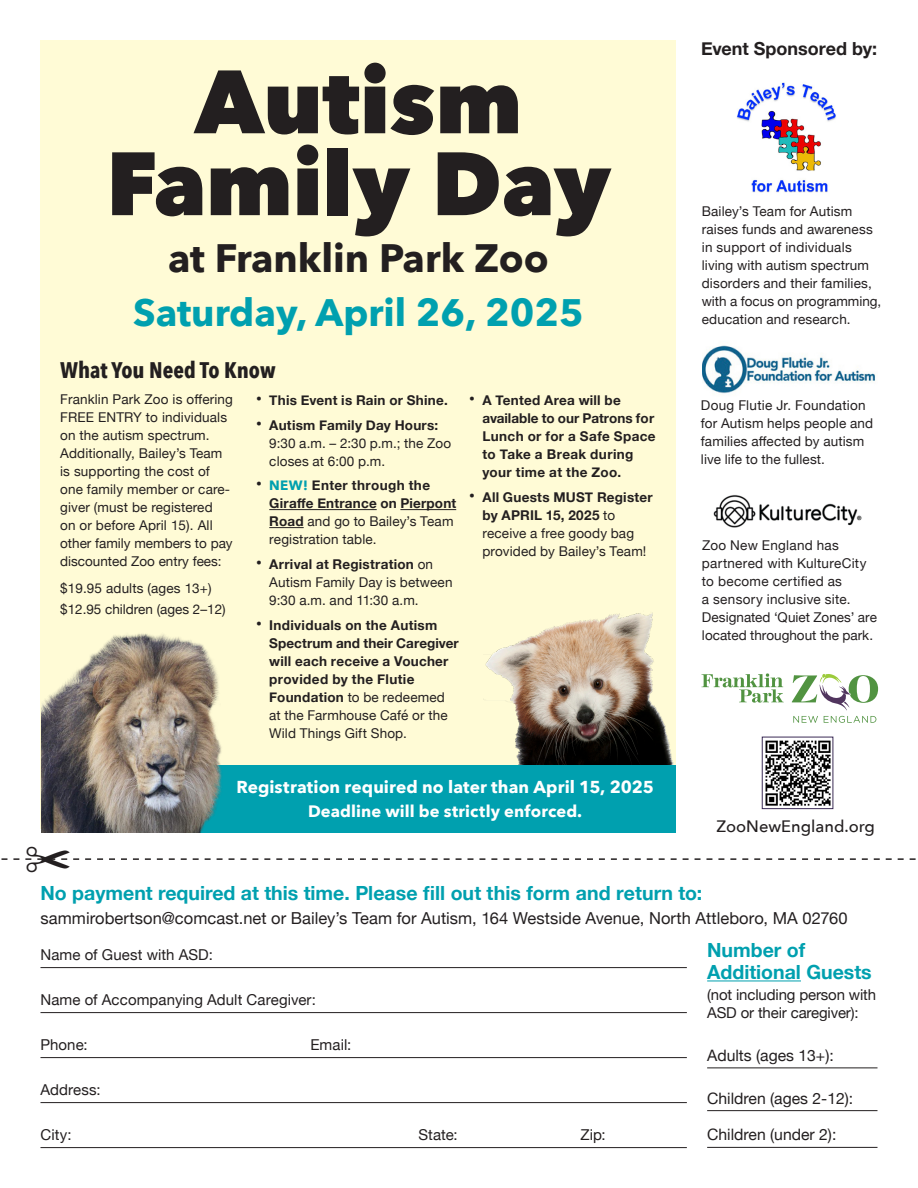
<style>
.page{position:relative;width:918px;height:1188px;background:#fff}
.page>*{position:absolute;margin:0;border:0;box-sizing:border-box;transform-origin:0 0}
.t1{font:800 88.8px/81.9px "Avenir Next";color:#231f20;text-align:center}
.t2{font:700 39.6px "Avenir Next";color:#231f20}
.t3{font:700 38.25px "Avenir Next";color:#00a0af}
.t4{font:700 22.5px "Avenir Next Condensed";color:#231f20}
.t5{font:700 19.5px "Helvetica Neue";color:#00a0af}
.t6{font:700 18px "Helvetica Neue";color:#231f20}
.t7{font:700 17.25px "Avenir Next";letter-spacing:.005em;color:#fff}
.t8{font:16.5px "Helvetica Neue";letter-spacing:.005em;color:#231f20}
.t9{font:700 16.5px "Avenir Next";letter-spacing:.005em;color:#fff}
.t10{font:500 16.5px "Avenir Next";color:#231f20}
.t11{font:15.75px "Helvetica Neue";color:#231f20}
.t12{font:15px/18px "Helvetica Neue";color:#231f20}
.t13{font:13.5px/18px "Helvetica Neue";letter-spacing:.01em;color:#231f20}
.t14{font:700 13.5px/18px "Helvetica Neue";letter-spacing:.02em;color:#231f20}
.s1{font-size:18px}
.s2{font-weight:700;font-size:18px}
.s3{font-weight:700}
.s4{font-family:"Avenir Next";color:#00a0af}
.s5{font-weight:400}
</style>
<div class="page">
<div style="left:40px;top:40px;width:636px;height:789px;background:#fffbd6"></div>
<div style="left:43px;top:765px;width:633px;height:67px;background:#00a0af"></div>
<hr style="left:269px;top:509px;width:108px;height:1px;background:#231f20">
<hr style="left:400px;top:509px;width:56px;height:1px;background:#231f20">
<hr style="left:269px;top:527px;width:35px;height:1px;background:#231f20">
<hr style="left:40px;top:967px;width:647px;height:1px;background:#231f20">
<hr style="left:40px;top:1012px;width:647px;height:1px;background:#231f20">
<hr style="left:40px;top:1057px;width:647px;height:1px;background:#231f20">
<hr style="left:40px;top:1102px;width:647px;height:1px;background:#231f20">
<hr style="left:40px;top:1147px;width:647px;height:1px;background:#231f20">
<svg style="left:701px;top:673px;width:83px;height:30px"></svg>
<svg style="left:793px;top:716px;width:25px;height:7px"></svg>
<svg style="left:824px;top:716px;width:52px;height:7px"></svg>
<svg style="left:792px;top:674px;width:86px;height:36px"></svg>
<img style="left:41px;top:633px;width:181px;height:199px">
<hr style="left:707px;top:980px;width:94px;height:1px;background:#00a0af">
<hr style="left:707px;top:1068px;width:171px;height:1px;background:#231f20">
<hr style="left:707px;top:1110px;width:171px;height:1px;background:#231f20">
<hr style="left:707px;top:1147px;width:171px;height:1px;background:#231f20">
<img style="left:737px;top:82px;width:99px;height:111px">
<img style="left:702px;top:345px;width:174px;height:49px">
<img style="left:713px;top:495px;width:149px;height:33px">
<img style="left:765px;top:740px;width:66px;height:66px">
<div style="left:762px;top:737px;width:71px;height:72px;border:1px solid #3b2b55"></div>
<img style="left:483px;top:612px;width:191px;height:153px">
<svg style="left:2px;top:858px;width:914px;height:2px"></svg>
<p class="t1" style="left:106px;top:64px;width:506px">Autism<br>Family Day</p>
<p class="t2" style="left:168px;top:233px;width:382px">at Franklin Park Zoo</p>
<p class="t3" style="left:133px;top:287px;width:452px">Saturday, April 26, 2025</p>
<p class="t4" style="left:60px;top:355px;width:217px">What You Need To Know</p>
<p class="t13" style="left:60px;top:390px;width:174px">Franklin Park Zoo is offering<br>FREE ENTRY to individuals on the autism spectrum.<br>Additionally, Bailey’s Team is supporting the cost of one family member or care&shy;giver (must be registered<br>on or before April 15). All other family members to pay discounted Zoo entry fees:</p>
<p class="t13" style="left:60px;top:578px;width:167px;line-height:20.2px">$19.95 adults (ages 13+) $12.95 children (ages 2–12)</p>
<p class="t14" style="left:256px;top:391px;width:194px"><span class="s1">•</span> This Event is Rain or Shine.</p>
<p class="t13" style="left:269px;top:416px;width:183px;text-indent:-14px"><span class="s2">•</span> <span class="s3">Autism Family Day Hours:<br></span>9:30 a.m. – 2:30 p.m.; the Zoo closes at 6:00 p.m.</p>
<p class="t14" style="left:269px;top:476px;width:188px;text-indent:-13px"><span class="s1">•</span> <span class="s4">NEW!</span> Enter through the<br>Giraffe Entrance on Pierpont<br>Road <span class="s5">and go to Bailey’s Team registration table.</span></p>
<p class="t13" style="left:269px;top:555px;width:185px;text-indent:-14px"><span class="s2">•</span> <span class="s3">Arrival at Registration</span> on<br>Autism Family Day is between<br>9:30 a.m. and 11:30 a.m.</p>
<p class="t14" style="left:269px;top:616px;width:191px;text-indent:-14px"><span class="s1">•</span> Individuals on the Autism<br>Spectrum and their Caregiver will each receive a Voucher provided by the Flutie<br>Foundation <span class="s5">to be redeemed at the Farmhouse Café or the<br>Wild Things Gift Shop.</span></p>
<p class="t14" style="left:482px;top:391px;width:175px;text-indent:-14px"><span class="s1">•</span> A Tented Area will be available to our Patrons for<br>Lunch or for a Safe Space to Take a Break during your time at the Zoo.</p>
<p class="t13" style="left:482px;top:488px;width:172px;text-indent:-13px"><span class="s2">•</span> <span class="s3">All Guests MUST Register by APRIL 15, 2025</span> to receive a free goody bag provided by Bailey’s Team!</p>
<p class="t7" style="left:236px;top:776px;width:419px">Registration required no later than April 15, 2025</p>
<p class="t9" style="left:308px;top:800px;width:276px">Deadline will be strictly enforced.</p>
<p class="t6" style="left:701px;top:37px;width:178px">Event Sponsored by:</p>
<p class="t13" style="left:702px;top:202px;width:181px">Bailey’s Team for Autism raises funds and awareness in support of individuals living with autism spectrum disorders and their families, with a focus on programming, education and research.</p>
<p class="t13" style="left:701px;top:396px;width:174px">Doug Flutie Jr. Foundation for Autism helps people and families affected by autism live life to the fullest.</p>
<p class="t13" style="left:702px;top:536px;width:176px">Zoo New England has partnered with KultureCity to become certified as<br>a sensory inclusive site.<br>Designated ‘Quiet Zones’ are located throughout the park.</p>
<p class="t10" style="left:717px;top:815px;width:160px">ZooNewEngland.org</p>
<p class="t5" style="left:40px;top:881px;width:663px">No payment required at this time. Please fill out this form and return to:</p>
<p class="t8" style="left:40px;top:908px;width:809px">sammirobertson@comcast.net or Bailey’s Team for Autism, 164 Westside Avenue, North Attleboro, MA 02760</p>
<p class="t12" style="left:40px;top:946px;width:174px">Name of Guest with ASD:</p>
<p class="t12" style="left:40px;top:991px;width:277px">Name of Accompanying Adult Caregiver:</p>
<p class="t12" style="left:40px;top:1036px;width:49px">Phone:</p>
<p class="t12" style="left:310px;top:1036px;width:42px">Email:</p>
<p class="t12" style="left:40px;top:1081px;width:62px">Address:</p>
<p class="t12" style="left:40px;top:1126px;width:33px">City:</p>
<p class="t12" style="left:418px;top:1126px;width:41px">State:</p>
<p class="t12" style="left:580px;top:1126px;width:27px">Zip:</p>
<p class="t5" style="left:707px;top:937px;width:100px">Number of</p>
<p class="t5" style="left:707px;top:960px;width:166px">Additional Guests</p>
<p class="t12" style="left:707px;top:985px;width:171px">(not including person with<br>ASD or their caregiver):</p>
<p class="t11" style="left:707px;top:1046px;width:128px">Adults (ages 13+):</p>
<p class="t11" style="left:707px;top:1089px;width:148px">Children (ages 2-12):</p>
<p class="t11" style="left:707px;top:1125px;width:131px">Children (under 2):</p>
</div>
